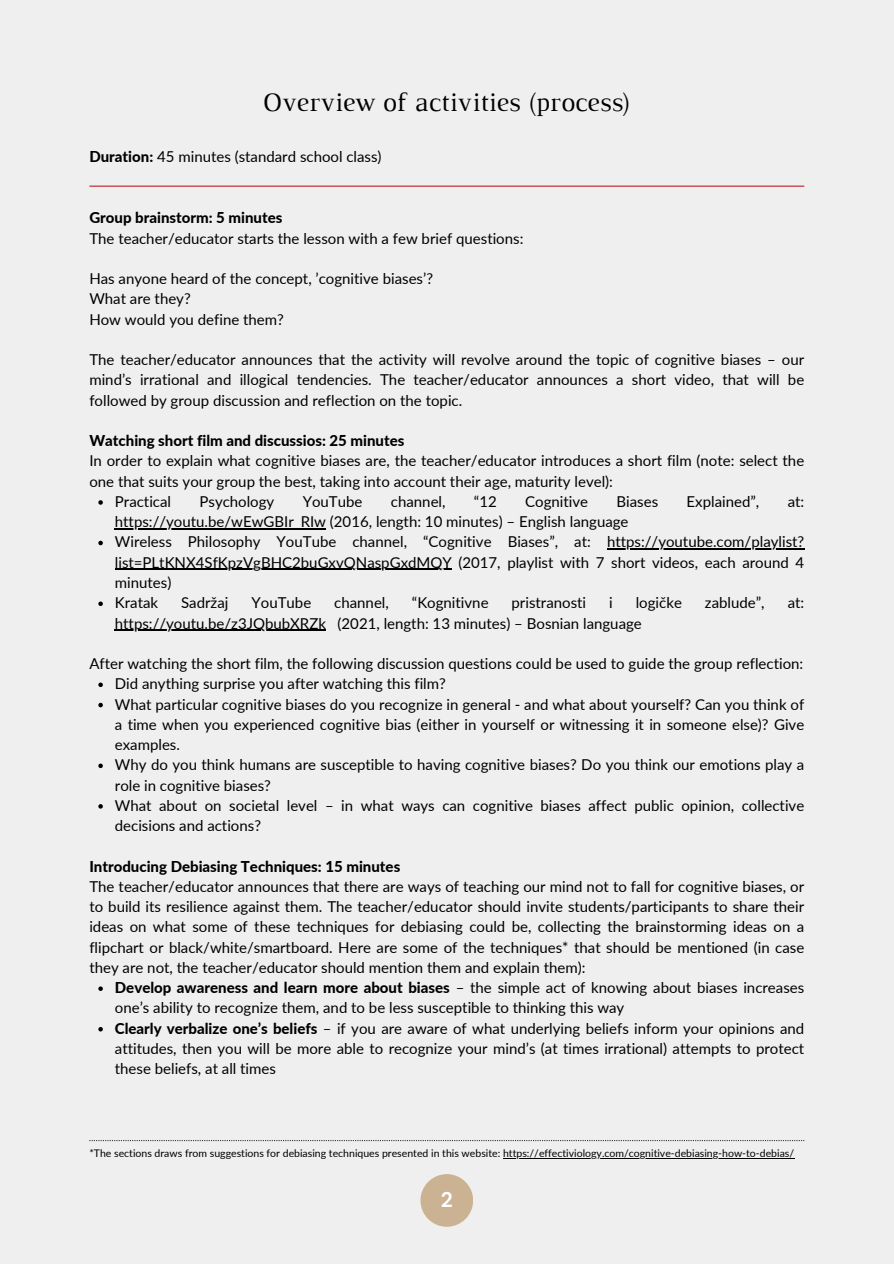
<style>
.page{position:relative;width:894px;height:1264px;background:#fff}
.page>*{position:absolute;margin:0;border:0;box-sizing:border-box;transform-origin:0 0}
.t1{font:27px "Luthier";color:#000}
.t2{font:700 21px "DM Sans";color:#fff}
.t3{font:15px/20.2px "Lato";color:#000}
.t4{font:10.5px "Lato";color:#000}
.s1{font-weight:800}
</style>
<div class="page">
<div style="left:0;top:0;width:893px;height:1263px;background:#efefef"></div>
<hr style="left:89px;top:186px;width:715px;height:1px;background:#bf1e2d">
<svg style="left:98px;top:500px;width:5px;height:4px"></svg>
<hr style="left:115px;top:528px;width:211px;height:1px;background:#000">
<svg style="left:98px;top:540px;width:5px;height:5px"></svg>
<hr style="left:606px;top:548px;width:198px;height:1px;background:#000">
<hr style="left:115px;top:569px;width:336px;height:1px;background:#000">
<svg style="left:98px;top:601px;width:5px;height:5px"></svg>
<hr style="left:115px;top:629px;width:211px;height:1px;background:#000">
<svg style="left:98px;top:682px;width:5px;height:5px"></svg>
<svg style="left:98px;top:702px;width:5px;height:5px"></svg>
<svg style="left:98px;top:763px;width:5px;height:5px"></svg>
<svg style="left:98px;top:804px;width:5px;height:4px"></svg>
<svg style="left:98px;top:986px;width:5px;height:4px"></svg>
<svg style="left:98px;top:1027px;width:5px;height:4px"></svg>
<div style="left:420px;top:1174px;width:53px;height:52px;background:#cbb292;border-radius:50%"></div>
<hr style="left:503px;top:1158px;width:291px;height:1px;background:#000">
<svg style="left:89px;top:1140px;width:715px;height:1px"></svg>
<p class="t1" style="left:262px;top:93px;width:370px">Overview of activities (process)</p>
<p class="t3" style="left:89px;top:146px;width:293px"><span class="s1">Duration:</span> 45 minutes (standard school class)</p>
<h1 class="t3" style="left:89px;top:207px;width:435px"><span class="s1">Group brainstorm: 5 minutes<br></span>The teacher/educator starts the lesson with a few brief questions:</h1>
<h2 class="t3" style="left:89px;top:268px;width:345px">Has anyone heard of the concept, ’cognitive biases’?<br>What are they?<br>How would you define them?</h2>
<h2 class="t3" style="left:89px;top:349px;width:716px;text-align:justify">The teacher/educator announces that the activity will revolve around the topic of cognitive biases – our mind’s irrational and illogical tendencies. The teacher/educator announces a short video, that will be followed by group discussion and reflection on the topic.</h2>
<h2 class="t3" style="left:89px;top:430px;width:716px"><span class="s1">Watching short film and discussios: 25 minutes<br></span>In order to explain what cognitive biases are, the teacher/educator introduces a short film (note: select the one that suits your group the best, taking into account their age, maturity level):</h2>
<h2 class="t3" style="left:115px;top:491px;width:58px">Practical</h2>
<h2 class="t3" style="left:199px;top:491px;width:76px">Psychology</h2>
<h2 class="t3" style="left:303px;top:491px;width:61px">YouTube</h2>
<h2 class="t3" style="left:391px;top:491px;width:56px">channel,</h2>
<h2 class="t3" style="left:474px;top:491px;width:24px">“12</h2>
<h2 class="t3" style="left:525px;top:491px;width:64px">Cognitive</h2>
<h2 class="t3" style="left:616px;top:491px;width:43px">Biases</h2>
<h2 class="t3" style="left:686px;top:491px;width:74px">Explained”,</h2>
<h2 class="t3" style="left:787px;top:491px;width:18px">at:</h2>
<h2 class="t3" style="left:115px;top:511px;width:515px">https://youtu.be/wEwGBIr_RIw (2016, length: 10 minutes) – English language<br>Wireless Philosophy YouTube channel, “Cognitive Biases”, at:</h2>
<p class="t3" style="left:606px;top:531px;width:199px">https://youtube.com/playlist?</p>
<p class="t3" style="left:115px;top:552px;width:690px">list=PLtKNX4SfKpzVgBHC2buGxvQNaspGxdMQY (2017, playlist with 7 short videos, each around 4 minutes)<br>Kratak</p>
<p class="t3" style="left:181px;top:592px;width:49px">Sadržaj</p>
<p class="t3" style="left:251px;top:592px;width:61px">YouTube</p>
<p class="t3" style="left:334px;top:592px;width:56px">channel,</p>
<p class="t3" style="left:412px;top:592px;width:78px">“Kognitivne</p>
<p class="t3" style="left:511px;top:592px;width:76px">pristranosti</p>
<p class="t3" style="left:609px;top:592px;width:5px">i</p>
<p class="t3" style="left:635px;top:592px;width:48px">logičke</p>
<p class="t3" style="left:704px;top:592px;width:61px">zablude”,</p>
<p class="t3" style="left:787px;top:592px;width:18px">at:</p>
<p class="t3" style="left:115px;top:612px;width:528px">https://youtu.be/z3JQbubXRZk (2021, length: 13 minutes) – Bosnian language</p>
<p class="t3" style="left:89px;top:653px;width:715px">After watching the short film, the following discussion questions could be used to guide the group reflection:</p>
<h2 class="t3" style="left:115px;top:673px;width:332px">Did anything surprise you after watching this film?</h2>
<p class="t3" style="left:115px;top:693px;width:690px;text-align:justify">What particular cognitive biases do you recognize in general - and what about yourself? Can you think of a time when you experienced cognitive bias (either in yourself or witnessing it in someone else)? Give examples.</p>
<p class="t3" style="left:115px;top:754px;width:690px">Why do you think humans are susceptible to having cognitive biases? Do you think our emotions play a role in cognitive biases?</p>
<p class="t3" style="left:115px;top:795px;width:690px">What about on societal level – in what ways can cognitive biases affect public opinion, collective decisions and actions?</p>
<p class="t3" style="left:89px;top:855px;width:716px"><span class="s1">Introducing Debiasing Techniques: 15 minutes<br></span>The teacher/educator announces that there are ways of teaching our mind not to fall for cognitive biases, or to build its resilience against them. The teacher/educator should invite students/participants to share their ideas on what some of these techniques for debiasing could be, collecting the brainstorming ideas on a flipchart or black/white/smartboard. Here are some of the techniques* that should be mentioned (in case they are not, the teacher/educator should mention them and explain them):</p>
<h2 class="t3" style="left:115px;top:977px;width:690px"><span class="s1">Develop awareness and learn more about biases</span> – the simple act of knowing about biases increases one’s ability to recognize them, and to be less susceptible to thinking this way</h2>
<p class="t3" style="left:115px;top:1017px;width:690px;text-align:justify"><span class="s1">Clearly verbalize one’s beliefs</span> – if you are aware of what underlying beliefs inform your opinions and attitudes, then you will be more able to recognize your mind’s (at times irrational) attempts to protect these beliefs, at all times</p>
<p class="t4" style="left:89px;top:1146px;width:706px">*The sections draws from suggestions for debiasing techniques presented in this website: https://effectiviology.com/cognitive-debiasing-how-to-debias/</p>
<p class="t2" style="left:440px;top:1186px;width:14px">2</p>
</div>
